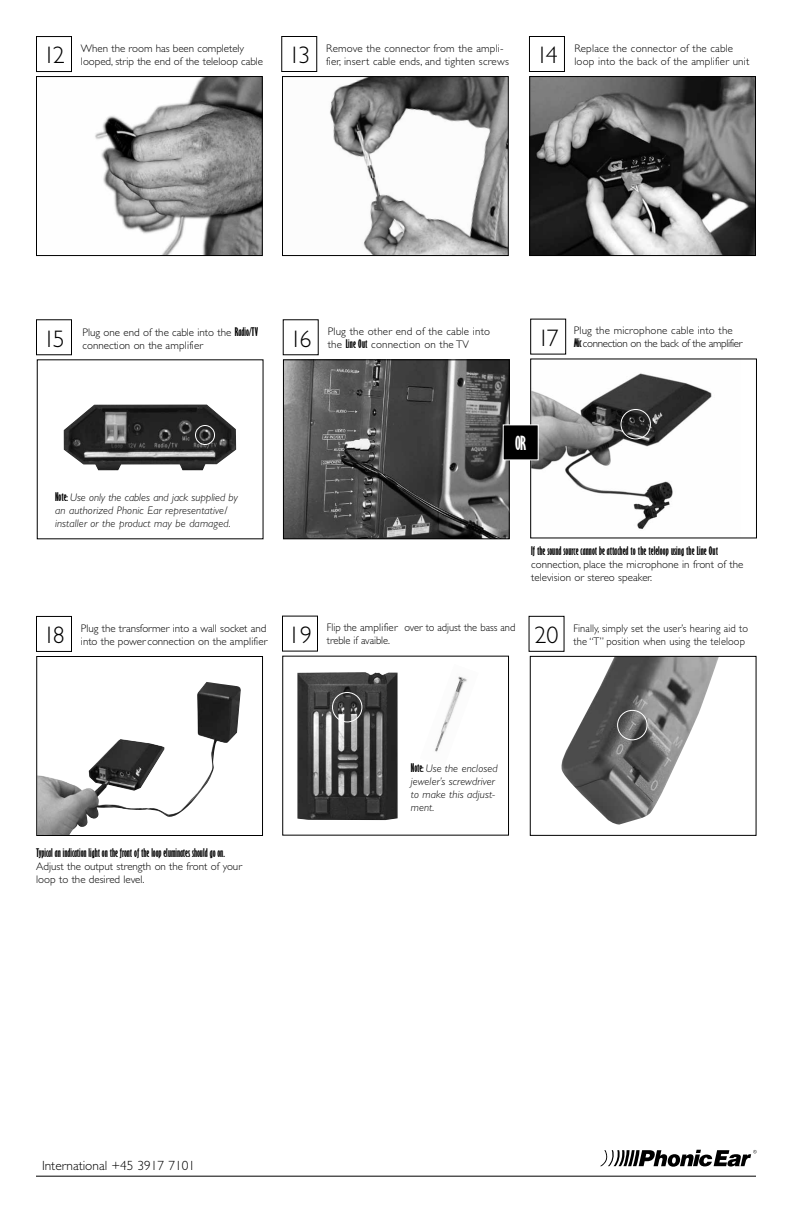
<style>
.page{position:relative;width:792px;height:1224px;background:#fff}
.page>*{position:absolute;margin:0;border:0;box-sizing:border-box;transform-origin:0 0}
.t1{font:700 extra-condensed 18px "Gill Sans";color:#fff}
.t2{font:300 13.3px "Gill Sans";color:#000}
.t3{font:300 11px/13px "Gill Sans";color:#000}
.t4{font:italic 300 11px/13px "Gill Sans";letter-spacing:.01em;color:#000}
.t5{font:300 11px/13px "Gill Sans";color:#000;scale:.95 1}
.t6{font:700 extra-condensed 11px "Gill Sans";color:#000}
.t7{font:300 11px/13px "Gill Sans";letter-spacing:-.03em;color:#000}
.s1{font-size:24px}
.s2{font-weight:700;font-stretch:extra-condensed}
.s3{font-weight:700;font-style:normal;font-stretch:extra-condensed}
</style>
<div class="page">
<img style="left:532px;top:373px;width:180px;height:156px">
<div style="left:530px;top:358px;width:227px;height:180px;border:1px solid #000"></div>
<svg style="left:600px;top:1150px;width:157px;height:17px"></svg>
<hr style="left:36px;top:1176px;width:720px;height:1px;background:#000">
<div style="left:36px;top:36px;width:36px;height:36px;border:1px solid #000"></div>
<img style="left:95px;top:78px;width:166px;height:176px">
<div style="left:36px;top:76px;width:227px;height:180px;border:1px solid #000"></div>
<img style="left:329px;top:78px;width:178px;height:176px">
<div style="left:282px;top:76px;width:227px;height:180px;border:1px solid #000"></div>
<img style="left:531px;top:78px;width:223px;height:176px">
<div style="left:529px;top:76px;width:227px;height:180px;border:1px solid #000"></div>
<div style="left:281px;top:36px;width:36px;height:36px;border:1px solid #000"></div>
<div style="left:529px;top:36px;width:36px;height:36px;border:1px solid #000"></div>
<img style="left:64px;top:404px;width:172px;height:66px">
<img style="left:285px;top:361px;width:223px;height:176px">
<div style="left:283px;top:359px;width:227px;height:180px;border:1px solid #000"></div>
<div style="left:36px;top:319px;width:36px;height:36px;border:1px solid #000"></div>
<div style="left:530px;top:319px;width:36px;height:36px;border:1px solid #000"></div>
<img style="left:38px;top:682px;width:203px;height:152px">
<div style="left:36px;top:656px;width:227px;height:180px;border:1px solid #000"></div>
<div style="left:36px;top:616px;width:36px;height:36px;border:1px solid #000"></div>
<div style="left:620px;top:409px;width:31px;height:30px;border:1px solid #fff;border-radius:50%"></div>
<div style="left:195px;top:425px;width:20px;height:20px;border:1px solid #fff;border-radius:50%"></div>
<div style="left:503px;top:425px;width:35px;height:35px;background:#000"></div>
<div style="left:503px;top:424px;width:36px;height:36px;border:1px solid #fff"></div>
<img style="left:297px;top:672px;width:101px;height:148px">
<div style="left:282px;top:656px;width:227px;height:180px;border:1px solid #000"></div>
<div style="left:282px;top:616px;width:36px;height:36px;border:1px solid #000"></div>
<div style="left:332px;top:692px;width:30px;height:30px;border:1px solid #fff;border-radius:50%"></div>
<img style="left:435px;top:676px;width:32px;height:76px">
<img style="left:561px;top:658px;width:158px;height:167px">
<div style="left:530px;top:656px;width:227px;height:180px;border:1px solid #000"></div>
<div style="left:529px;top:616px;width:36px;height:36px;border:1px solid #000"></div>
<div style="left:617px;top:710px;width:31px;height:30px;border:1px solid #fff;border-radius:50%"></div>
<p class="t3" style="left:43px;top:42px;width:221px;text-indent:38px">When the room has been completely<br><sup>12</sup> looped, strip the end of the teleloop cable</p>
<p class="t3" style="left:288px;top:42px;width:271px;text-indent:38px">Remove the connector from the ampli-<br><span class="s1">13</span> fier, insert cable ends, and tighten screws <span class="s1">14</span></p>
<p class="t3" style="left:574px;top:42px;width:177px">Replace the connector of the cable loop into the back of the amplifier unit</p>
<p class="t3" style="left:43px;top:326px;width:216px;text-indent:39px">Plug one end of the cable into the <span class="s2">Radio/TV<br></span><sup>15</sup> connection on the amplifier</p>
<p class="t3" style="left:290px;top:325px;width:202px;text-indent:38px">Plug the other end of the cable into<br><sup>16</sup> the <span class="s2">Line Out</span> connection on the TV</p>
<p class="t7" style="left:537px;top:324px;width:206px;text-indent:36px">Plug the microphone cable into the<br><span class="s1">17</span> <span class="s2">Mic</span> connection on the back of the amplifier</p>
<p class="t4" style="left:55px;top:491px;width:184px"><span class="s3">Note:</span> Use only the cables and jack supplied by an authorized Phonic Ear representative/ installer or the product may be damaged.</p>
<p class="t3" style="left:43px;top:622px;width:226px;text-align:right">Plug the transformer into a wall socket and<br><span class="s1">18</span> into the power connection on the amplifier</p>
<h1 class="t1" style="left:515px;top:432px;width:12px">OR</h1>
<p class="t5" style="left:288px;top:621px;width:241px;text-indent:39px">Flip the amplifier over to adjust the bass and<br><span class="s1">19</span> treble if avaible.</p>
<p class="t6" style="left:531px;top:544px;width:188px">If the sound source cannot be attached to the teleloop using the Line Out</p>
<p class="t3" style="left:531px;top:558px;width:214px">connection, place the microphone in front of the television or stereo speaker.</p>
<p class="t5" style="left:535px;top:621px;width:226px;text-align:right">Finally, simply set the user’s hearing aid to<br><span class="s1">20</span> the “T” position when using the teleloop</p>
<p class="t6" style="left:36px;top:846px;width:190px">Typical an indication light on the front of the loop eluminates should go on.</p>
<p class="t3" style="left:36px;top:859px;width:207px">Adjust the output strength on the front of your loop to the desired level.</p>
<p class="t4" style="left:411px;top:761px;width:88px"><span class="s3">Note:</span> Use the enclosed jeweler’s screwdriver to make this adjust&shy;ment.</p>
<p class="t2" style="left:42px;top:1158px;width:155px">International +45 3917 7101</p>
</div>
